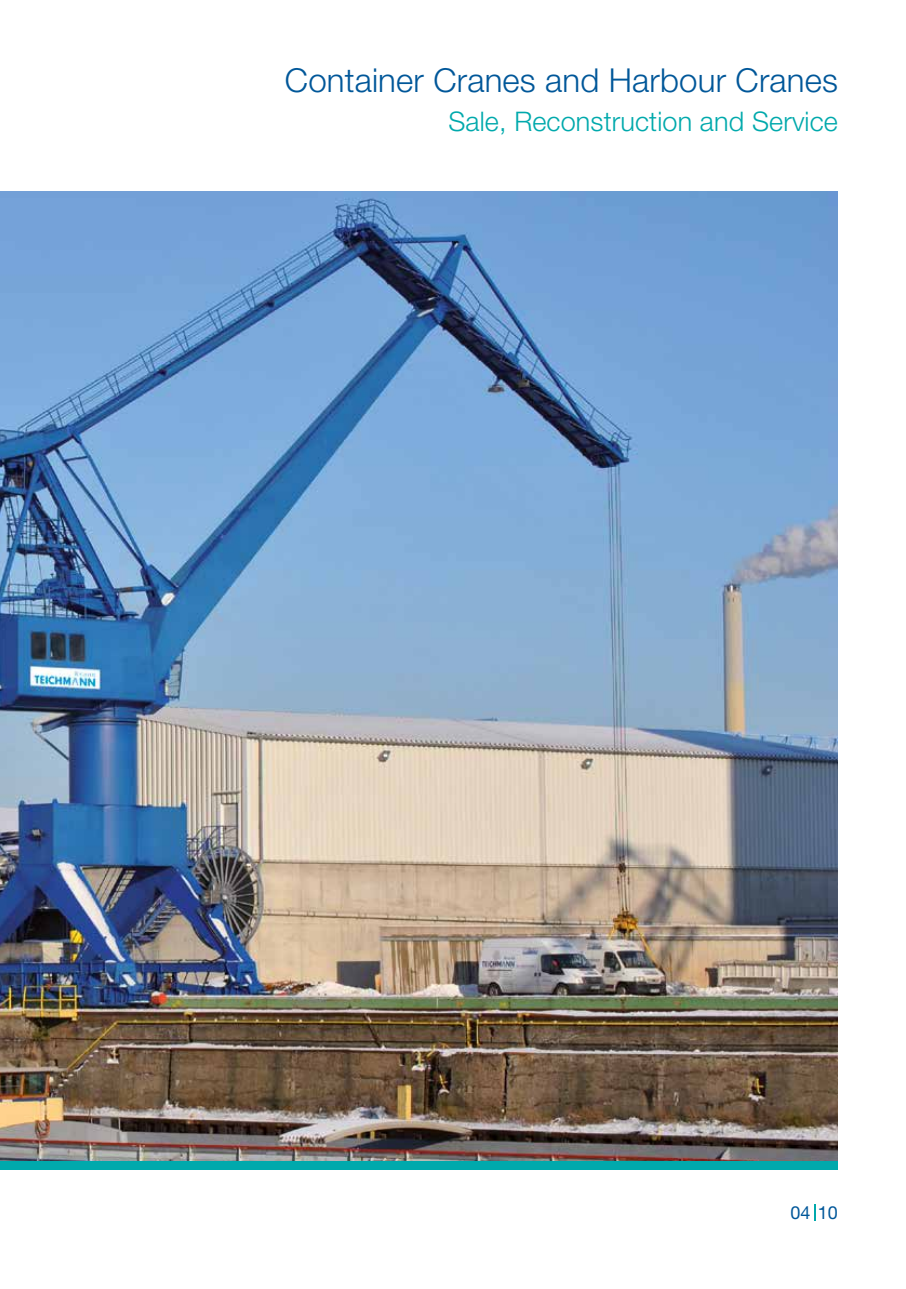
<style>
.page{position:relative;width:906px;height:1289px;background:#fff}
.page>*{position:absolute;margin:0;border:0;box-sizing:border-box;transform-origin:0 0}
.t1{font:300 33px "Helvetica Neue LT Std";letter-spacing:.005em;color:#005799}
.t2{font:300 27px "Helvetica Neue LT Std";letter-spacing:.005em;color:#00a9ac}
.t3{font:18px "Helvetica Neue LT Std";color:#005799}
</style>
<div class="page">
<img style="left:0;top:191px;width:838px;height:970px">
<svg style="left:814px;top:1204px;width:1px;height:16px"></svg>
<div style="left:0;top:1161px;width:838px;height:8px;background:#00a9ac"></div>
<p class="t1" style="left:285px;top:60px;width:554px">Container Cranes and Harbour Cranes</p>
<p class="t2" style="left:448px;top:104px;width:391px">Sale, Reconstruction and Service</p>
<p class="t3" style="left:790px;top:1201px;width:49px">04 10</p>
</div>
